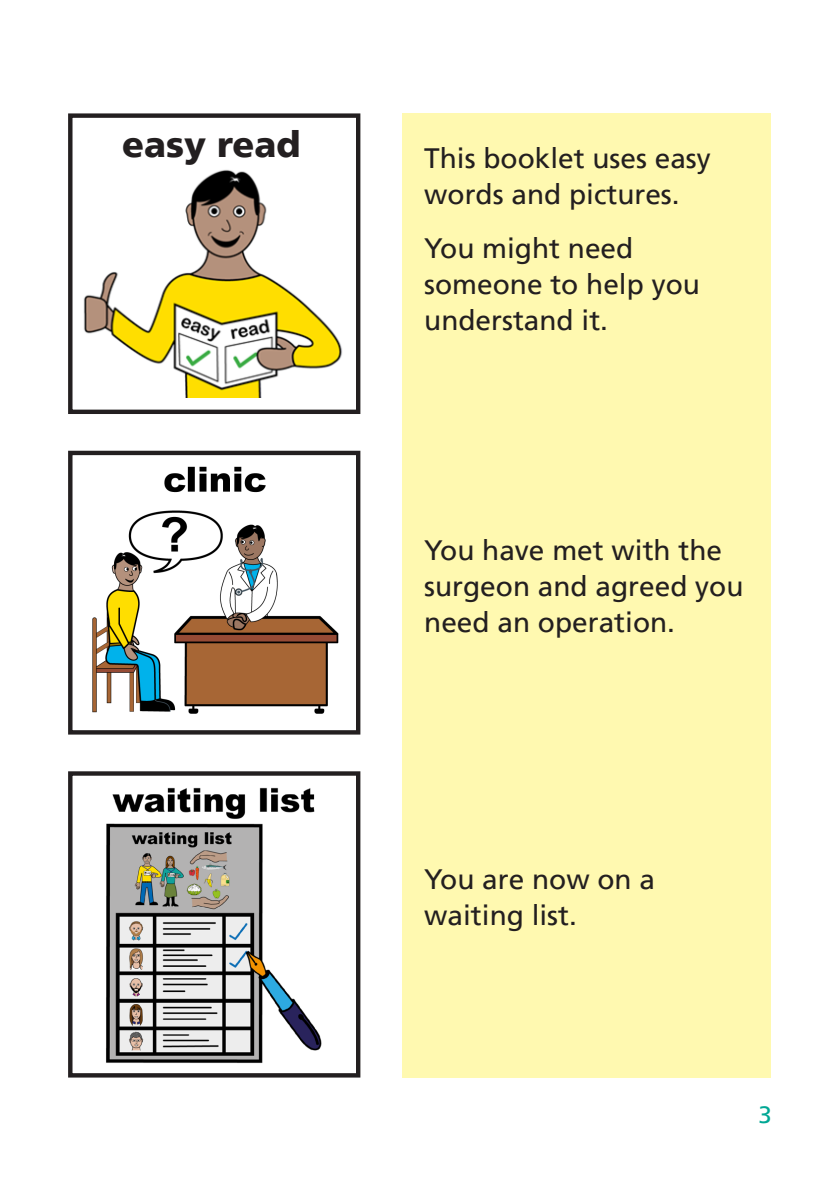
<style>
.page{position:relative;width:840px;height:1191px;background:#fff}
.page>*{position:absolute;margin:0;border:0;box-sizing:border-box;transform-origin:0 0}
.Picture_Label{font:900 36px "Frutiger LT";color:#231f20}
.Body_Text{font:28px/36px "Frutiger LT";color:#231f20}
.t1{font:24px "Frutiger LT";color:#00a794}
</style>
<div class="page">
<div style="left:401px;top:113px;width:369px;height:964px;background:#fff9b0"></div>
<img style="left:106px;top:787px;width:216px;height:277px">
<div style="left:68px;top:771px;width:292px;height:306px;border:4px solid #231f20"></div>
<img style="left:92px;top:466px;width:247px;height:248px">
<div style="left:68px;top:451px;width:292px;height:283px;border:4px solid #231f20"></div>
<div style="left:68px;top:113px;width:292px;height:301px;border:4px solid #231f20"></div>
<img style="left:83px;top:169px;width:260px;height:229px">
<p class="Picture_Label" style="left:122px;top:123px;width:180px">easy read</p>
<p class="Body_Text" style="left:424px;top:141px;width:288px">This booklet uses easy words and pictures.</p>
<p class="Body_Text" style="left:424px;top:230px;width:277px">You might need someone to help you understand it.</p>
<p class="Body_Text" style="left:424px;top:533px;width:320px">You have met with the surgeon and agreed you need an operation.</p>
<p class="Body_Text" style="left:424px;top:861px;width:232px">You are now on a waiting list.</p>
<p class="t1" style="left:758px;top:1101px;width:15px">3</p>
</div>
